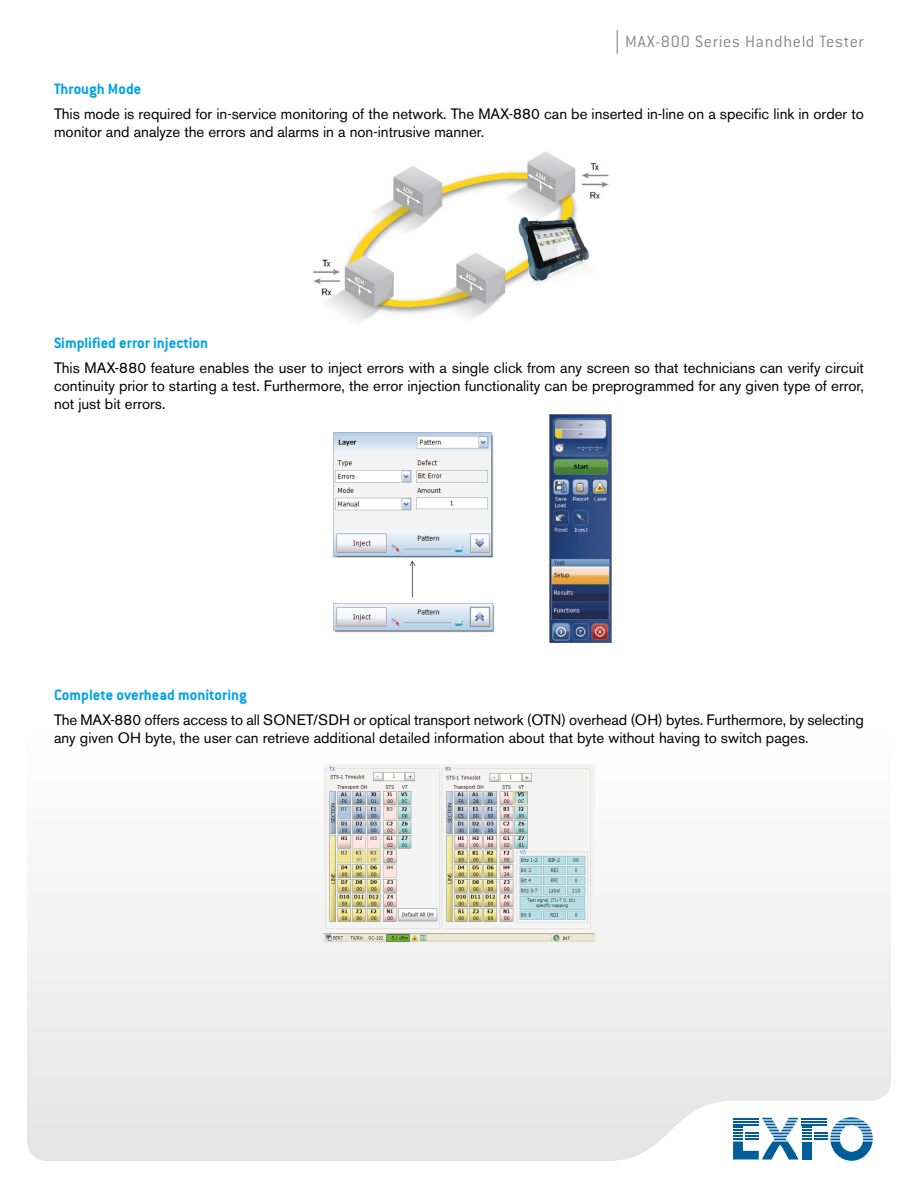
<style>
.page{position:relative;width:918px;height:1188px;background:#fff}
.page>*{position:absolute;margin:0;border:0;box-sizing:border-box;transform-origin:0 0}
.t1{font:300 18px "Conduit ITC";letter-spacing:.04em;color:#868787}
.t2{font:700 16.5px "Conduit ITC";color:#00a3e6}
.t3{font:15px/18px "Akzidenz Grotesk BE";color:#000}
</style>
<div class="page">
<div style="left:27px;top:893px;width:864px;height:268px;background:#ededed"></div>
<svg style="left:733px;top:1117px;width:140px;height:44px"></svg>
<svg style="left:617px;top:30px;width:1px;height:24px"></svg>
<img style="left:550px;top:415px;width:61px;height:227px">
<img style="left:333px;top:432px;width:162px;height:201px">
<img style="left:313px;top:151px;width:296px;height:171px">
<img style="left:323px;top:764px;width:272px;height:178px">
<p class="t1" style="left:625px;top:31px;width:240px">MAX-800 Series Handheld Tester</p>
<p class="t2" style="left:54px;top:79px;width:89px">Through Mode</p>
<p class="t3" style="left:54px;top:104px;width:811px">This mode is required for in-service monitoring of the network. The MAX-880 can be inserted in-line on a specific link in order to monitor and analyze the errors and alarms in a non-intrusive manner.</p>
<p class="t2" style="left:54px;top:333px;width:156px">Simplified error injection</p>
<p class="t3" style="left:54px;top:359px;width:812px;text-align:justify">This MAX-880 feature enables the user to inject errors with a single click from any screen so that technicians can verify circuit continuity prior to starting a test. Furthermore, the error injection functionality can be preprogrammed for any given type of error, not just bit errors.</p>
<p class="t2" style="left:54px;top:685px;width:194px">Complete overhead monitoring</p>
<p class="t3" style="left:54px;top:711px;width:811px">The MAX-880 offers access to all SONET/SDH or optical transport network (OTN) overhead (OH) bytes. Furthermore, by selecting any given OH byte, the user can retrieve additional detailed information about that byte without having to switch pages.</p>
</div>
